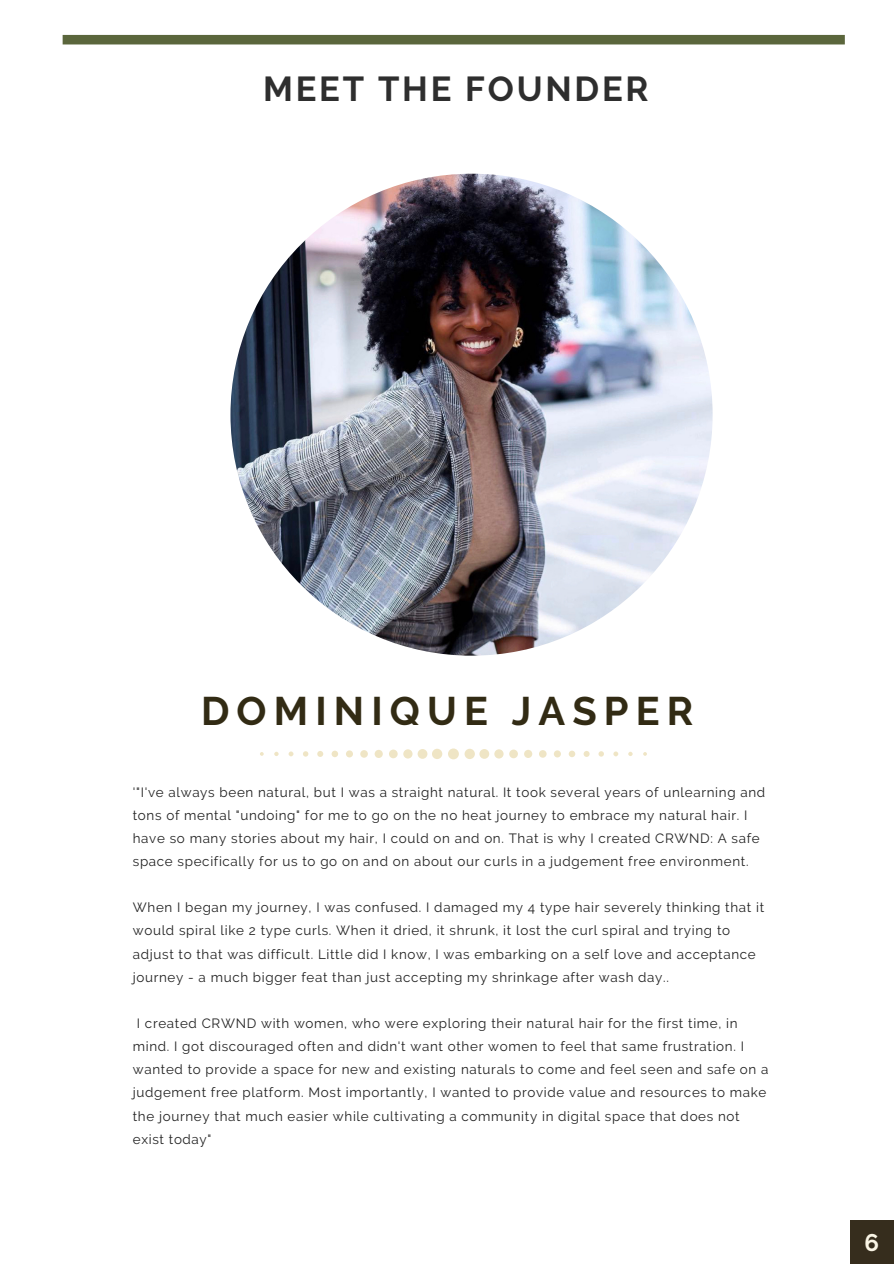
<style>
.page{position:relative;width:894px;height:1264px;background:#fff}
.page>*{position:absolute;margin:0;border:0;box-sizing:border-box;transform-origin:0 0}
.t1{font:700 39.75px "Raleway";letter-spacing:.18em;color:#322b14}
.t2{font:700 34.5px "Raleway";letter-spacing:.08em;color:#2e2e2e}
.t3{font:700 24px "Raleway";color:#faf5e5}
.t4{font:13.35px/23.1px "Raleway";letter-spacing:.05em;color:#222}
</style>
<div class="page">
<div style="left:63px;top:35px;width:781px;height:9px;background:#5b663c"></div>
<div style="left:849px;top:1219px;width:44px;height:44px;background:#362d1d"></div>
<img style="left:230px;top:174px;width:482px;height:481px;border-radius:50%">
<svg style="left:260px;top:748px;width:386px;height:11px"></svg>
<h2 class="t2" style="left:263px;top:69px;width:387px">MEET THE FOUNDER</h2>
<h1 class="t1" style="left:201px;top:687px;width:493px">DOMINIQUE JASPER</h1>
<p class="t4" style="left:133px;top:780px;width:633px">'"I've always been natural, but I was a straight natural. It took several years of unlearning and tons of mental "undoing" for me to go on the no heat journey to embrace my natural hair. I have so many stories about my hair, I could on and on. That is why I created CRWND: A safe space specifically for us to go on and on about our curls in a judgement free environment.</p>
<p class="t4" style="left:133px;top:896px;width:632px">When I began my journey, I was confused. I damaged my 4 type hair severely thinking that it would spiral like 2 type curls. When it dried, it shrunk, it lost the curl spiral and trying to adjust to that was difficult. Little did I know, I was embarking on a self love and acceptance journey - a much bigger feat than just accepting my shrinkage after wash day..</p>
<p class="t4" style="left:133px;top:1011px;width:637px;text-indent:4px">I created CRWND with women, who were exploring their natural hair for the first time, in mind. I got discouraged often and didn't want other women to feel that same frustration. I wanted to provide a space for new and existing naturals to come and feel seen and safe on a judgement free platform. Most importantly, I wanted to provide value and resources to make the journey that much easier while cultivating a community in digital space that does not exist today"</p>
<h3 class="t3" style="left:864px;top:1227px;width:16px">6</h3>
</div>
